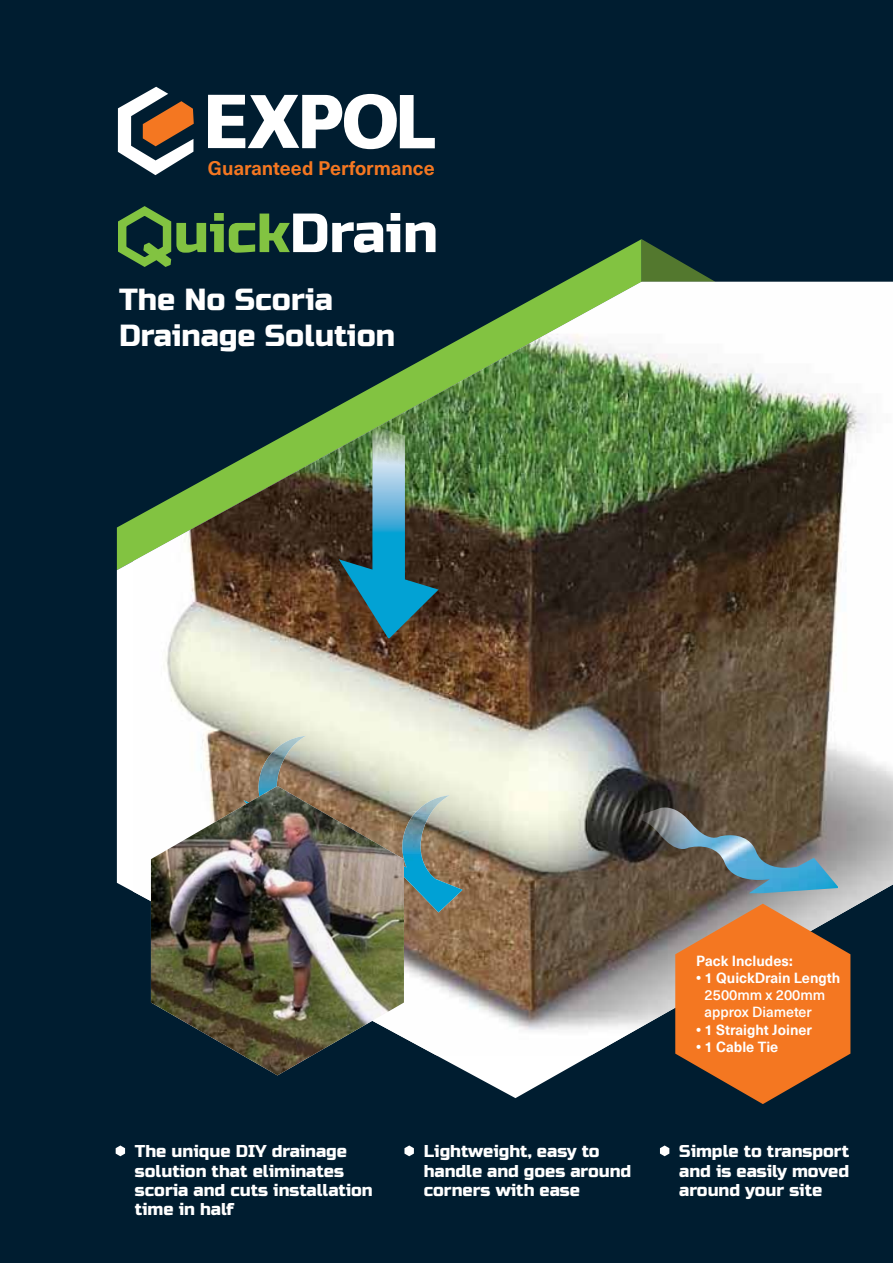
<style>
.page{position:relative;width:893px;height:1263px;background:#001d30}
.page>*{position:absolute;margin:0;border:0;box-sizing:border-box;transform-origin:0 0}
.t1{font:55.05px "Russo One";color:#fff}
.t2{font:30.45px/36.5px "Russo One";color:#fff}
.t3{font:700 19.2px "Neue Haas Unica Pro";color:#f47721}
.t4{font:17.1px/19.4px "Russo One";color:#fff}
.t5{font:700 14.4px "Neue Haas Unica Pro";color:#fff}
.t6{font:500 14.4px/17.2px "Neue Haas Unica Pro";color:#fff}
.s1{color:#82c341}
</style>
<div class="page">
<svg style="left:118px;top:87px;width:76px;height:88px"></svg>
<svg style="left:208px;top:94px;width:227px;height:55px"></svg>
<svg style="left:118px;top:206px;width:54px;height:33px"></svg>
<svg style="left:116px;top:1145px;width:9px;height:11px"></svg>
<svg style="left:404px;top:1145px;width:10px;height:11px"></svg>
<svg style="left:660px;top:1145px;width:9px;height:11px"></svg>
<svg style="left:118px;top:239px;width:524px;height:43px"></svg>
<svg style="left:642px;top:239px;width:73px;height:43px"></svg>
<svg style="left:117px;top:518px;width:475px;height:580px"></svg>
<img style="left:133px;top:282px;width:760px;height:773px">
<img style="left:243px;top:736px;width:76px;height:50px">
<img style="left:404px;top:795px;width:59px;height:117px">
<img style="left:339px;top:426px;width:99px;height:212px">
<img style="left:151px;top:786px;width:253px;height:289px">
<svg style="left:675px;top:904px;width:175px;height:200px;background:#c66c2f"></svg>
<img style="left:627px;top:807px;width:211px;height:86px">
<p class="t3" style="left:208px;top:156px;width:228px">Guaranteed Performance</p>
<h1 class="t1" style="left:174px;top:201px;width:266px"><span class="s1">uick</span>Drain</h1>
<h2 class="t2" style="left:119px;top:282px;width:277px">The No Scoria<br>Drainage Solution</h2>
<p class="t5" style="left:696px;top:952px;width:98px">Pack Includes:</p>
<p class="t5" style="left:696px;top:969px;width:146px">• 1 QuickDrain Length</p>
<p class="t6" style="left:705px;top:986px;width:122px">2500mm x 200mm approx Diameter</p>
<p class="t5" style="left:696px;top:1021px;width:117px">• 1 Straight Joiner</p>
<p class="t5" style="left:696px;top:1038px;width:84px">• 1 Cable Tie</p>
<p class="t4" style="left:135px;top:1142px;width:239px">The unique DIY drainage solution that eliminates scoria and cuts installation time in half</p>
<p class="t4" style="left:424px;top:1142px;width:209px">Lightweight, easy to handle and goes around corners with ease</p>
<p class="t4" style="left:679px;top:1142px;width:172px;text-align:justify">Simple to transport and is easily moved around your site</p>
</div>
